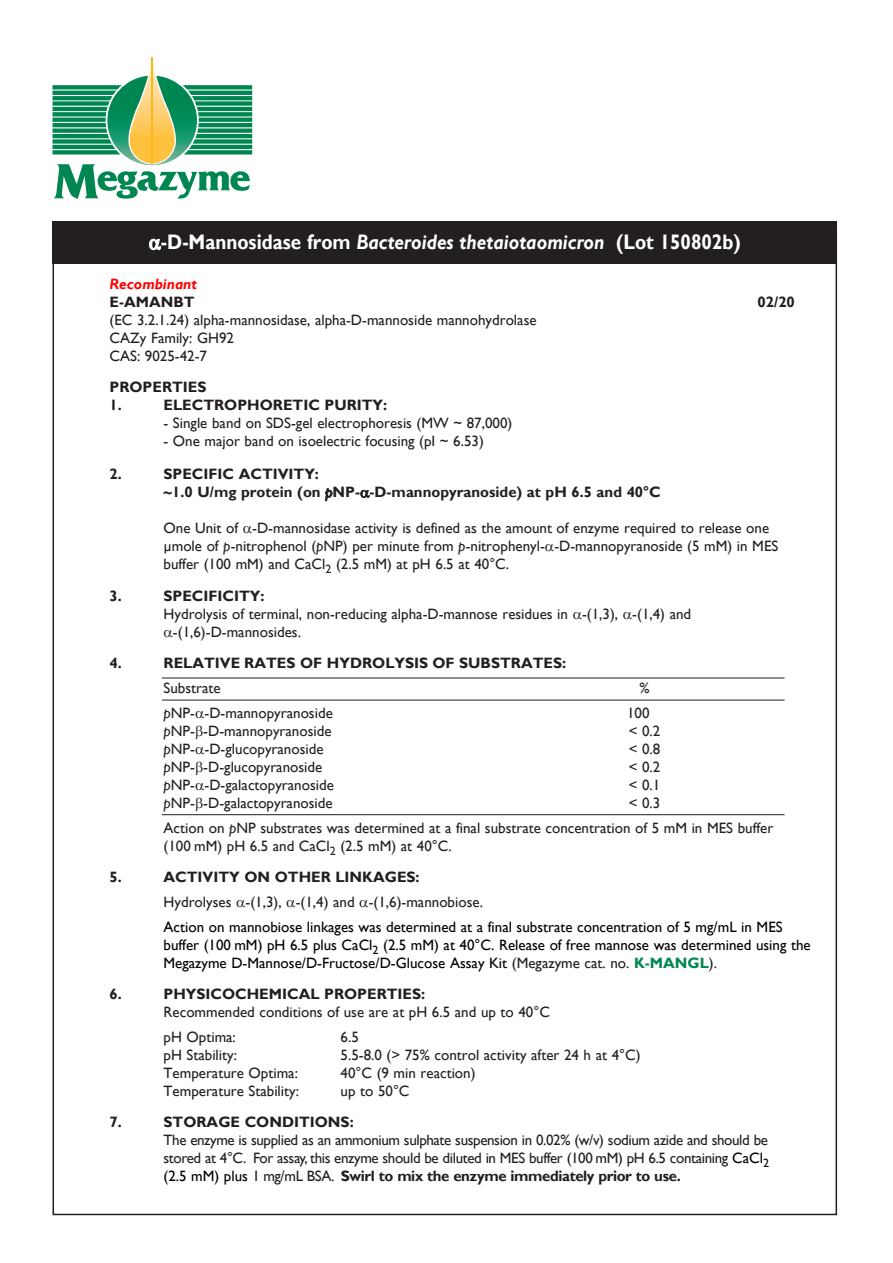
<style>
.page{position:relative;width:893px;height:1263px;background:#fff}
.page>*{position:absolute;margin:0;border:0;box-sizing:border-box;transform-origin:0 0}
.t1{font:700 21px "Gill Sans";color:#fff;scale:.9 1}
.t2{font:15px/18px "Gill Sans";color:#231f20}
.t3{font:700 15px "Gill Sans";color:#231f20}
.t4{font:15px/18px "Gill Sans";color:#000}
.t5{font:italic 700 15px "Gill Sans";color:#f00}
.s1{font-style:italic}
.s2{font-weight:400;font-style:italic}
.s3{color:#231f20}
.s4{font-weight:700;color:#008751}
.s5{color:#000}
.s6{font-weight:700}
</style>
<div class="page">
<div style="left:53px;top:221px;width:784px;height:43px;background:#231f20"></div>
<hr style="left:162px;top:814px;width:622px;height:1px;background:#231f20">
<hr style="left:162px;top:700px;width:622px;height:1px;background:#231f20">
<hr style="left:162px;top:678px;width:622px;height:1px;background:#231f20">
<svg style="left:53px;top:57px;width:199px;height:142px"></svg>
<hr style="left:152px;top:57px;width:1px;height:106px;background:#fcb814">
<p class="t1" style="left:161px;top:229px;width:646px">-D-Mannosidase from <span class="s1">Bacteroides thetaiotaomicron</span> (Lot 150802b)</p>
<p class="t5" style="left:110px;top:275px;width:89px">Recombinant</p>
<p class="t3" style="left:110px;top:293px;width:87px">E-AMANBT</p>
<p class="t3" style="left:758px;top:293px;width:39px">02/20</p>
<p class="t2" style="left:110px;top:311px;width:429px">(EC 3.2.1.24) alpha-mannosidase, alpha-D-mannoside mannohydrolase</p>
<p class="t2" style="left:110px;top:329px;width:126px">CAZy Family: GH92</p>
<p class="t2" style="left:110px;top:347px;width:99px">CAS: 9025-42-7</p>
<p class="t3" style="left:110px;top:378px;width:99px">PROPERTIES</p>
<p class="t3" style="left:110px;top:396px;width:14px">1.</p>
<p class="t3" style="left:164px;top:396px;width:225px">ELECTROPHORETIC PURITY:</p>
<p class="t2" style="left:164px;top:414px;width:350px">- Single band on SDS-gel electrophoresis (MW ~ 87,000)</p>
<p class="t2" style="left:164px;top:432px;width:322px">- One major band on isoelectric focusing (pI ~ 6.53)</p>
<p class="t3" style="left:110px;top:465px;width:14px">2.</p>
<p class="t3" style="left:164px;top:465px;width:157px">SPECIFIC ACTIVITY:</p>
<p class="t3" style="left:164px;top:483px;width:499px">~1.0 U/mg protein (on <span class="s2">p</span>NP- -D-mannopyranoside) at pH 6.5 and 40°C</p>
<p class="t2" style="left:164px;top:519px;width:616px">One Unit of -D-mannosidase activity is defined as the amount of enzyme required to release one μmole of <span class="s1">p</span>-nitrophenol (<span class="s1">p</span>NP) per minute from <span class="s1">p</span>-nitrophenyl- -D-mannopyranoside (5 mM) in MES buffer (100 mM) and CaCl<sub>2</sub> (2.5 mM) at pH 6.5 at 40°C.</p>
<p class="t3" style="left:110px;top:587px;width:14px">3.</p>
<p class="t3" style="left:164px;top:587px;width:103px">SPECIFICITY:</p>
<p class="t2" style="left:173px;top:605px;width:520px;text-indent:-9px">Hydrolysis of terminal, non-reducing alpha-D-mannose residues in -(1,3), -(1,4) and -(1,6)-D-mannosides.</p>
<p class="t3" style="left:110px;top:654px;width:14px">4.</p>
<p class="t3" style="left:164px;top:654px;width:404px">RELATIVE RATES OF HYDROLYSIS OF SUBSTRATES:</p>
<p class="t2" style="left:164px;top:679px;width:59px">Substrate</p>
<p class="t2" style="left:639px;top:679px;width:12px">%</p>
<p class="t2" style="left:164px;top:704px;width:171px"><span class="s1">p</span>NP- -D-mannopyranoside</p>
<p class="t2" style="left:627px;top:704px;width:24px">100</p>
<p class="t2" style="left:164px;top:722px;width:170px"><span class="s1">p</span>NP- -D-mannopyranoside</p>
<p class="t2" style="left:629px;top:722px;width:33px">&lt; 0.2</p>
<p class="t2" style="left:164px;top:740px;width:162px"><span class="s1">p</span>NP- -D-glucopyranoside</p>
<p class="t2" style="left:629px;top:740px;width:33px">&lt; 0.8</p>
<p class="t2" style="left:164px;top:758px;width:160px"><span class="s1">p</span>NP- -D-glucopyranoside</p>
<p class="t2" style="left:629px;top:758px;width:33px">&lt; 0.2</p>
<p class="t2" style="left:164px;top:776px;width:172px"><span class="s1">p</span>NP- -D-galactopyranoside</p>
<p class="t2" style="left:629px;top:776px;width:33px">&lt; 0.1</p>
<p class="t2" style="left:164px;top:794px;width:171px"><span class="s1">p</span>NP- -D-galactopyranoside</p>
<p class="t2" style="left:629px;top:794px;width:33px">&lt; 0.3</p>
<p class="t2" style="left:164px;top:819px;width:611px">Action on <span class="s1">p</span>NP substrates was determined at a final substrate concentration of 5 mM in MES buffer (100 mM) pH 6.5 and CaCl<sub>2</sub> (2.5 mM) at 40°C.</p>
<p class="t3" style="left:110px;top:868px;width:14px">5.</p>
<p class="t3" style="left:164px;top:868px;width:258px">ACTIVITY ON OTHER LINKAGES:</p>
<p class="t2" style="left:164px;top:893px;width:321px">Hydrolyses -(1,3), -(1,4) and -(1,6)-mannobiose.</p>
<p class="t4" style="left:164px;top:918px;width:649px">Action on mannobiose linkages was determined at a final substrate concentration of 5 mg/mL in MES buffer (100 mM) pH 6.5 plus CaCl<sub>2</sub> (2.5 mM) at 40°C. Release of free mannose was determined using the<br>Megazyme D-Mannose/D-Fructose/D-Glucose Assay Kit <span class="s3">(Megazyme cat. no.</span> <span class="s4">K-MANGL</span><span class="s3">).</span></p>
<p class="t3" style="left:110px;top:985px;width:14px">6.</p>
<p class="t3" style="left:164px;top:985px;width:263px">PHYSICOCHEMICAL PROPERTIES:</p>
<p class="t2" style="left:164px;top:1003px;width:388px">Recommended conditions of use are at pH 6.5 and up to 40°C</p>
<p class="t2" style="left:164px;top:1028px;width:74px">pH Optima:</p>
<p class="t2" style="left:341px;top:1028px;width:20px">6.5</p>
<p class="t2" style="left:164px;top:1046px;width:75px">pH Stability:</p>
<p class="t2" style="left:341px;top:1046px;width:302px">5.5-8.0 (&gt; 75% control activity after 24 h at 4°C)</p>
<p class="t2" style="left:164px;top:1064px;width:136px">Temperature Optima:</p>
<p class="t2" style="left:341px;top:1064px;width:137px">40°C (9 min reaction)</p>
<p class="t2" style="left:164px;top:1082px;width:137px">Temperature Stability:</p>
<p class="t2" style="left:341px;top:1082px;width:71px">up to 50°C</p>
<p class="t3" style="left:110px;top:1113px;width:14px">7.</p>
<p class="t3" style="left:164px;top:1113px;width:192px">STORAGE CONDITIONS:</p>
<p class="t2" style="left:164px;top:1131px;width:607px;text-align:justify">The enzyme is supplied as an ammonium sulphate suspension in 0.02% (w/v) sodium azide and should be stored at 4°C. For assay, this enzyme should be diluted in MES buffer (100 mM) pH 6.5 containing <span class="s5">CaCl</span><sub>2 </sub><span class="s5">(2.5 mM) plus</span> 1 mg/mL BSA. <span class="s6">Swirl to mix the enzyme immediately prior to use.</span></p>
</div>
